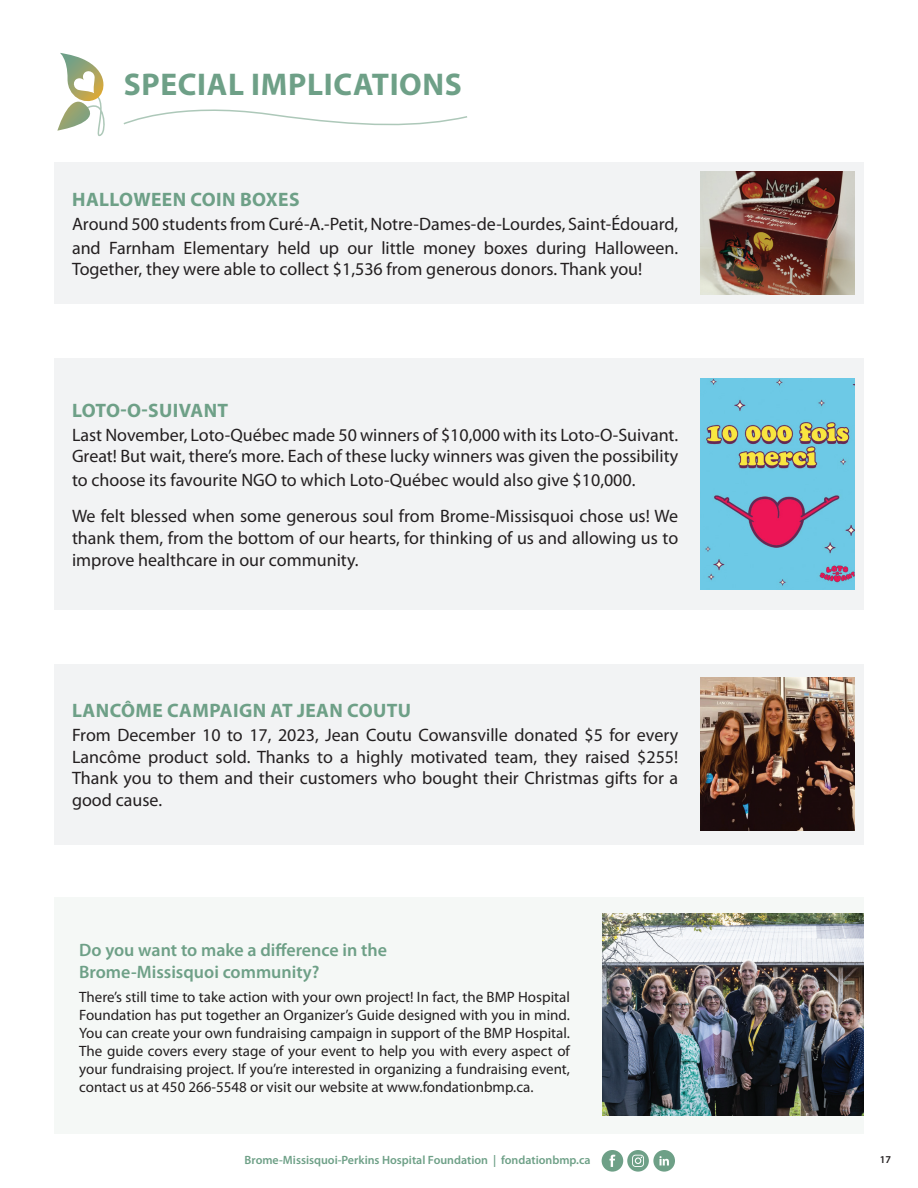
<style>
.page{position:relative;width:918px;height:1188px;background:#fff}
.page>*{position:absolute;margin:0;border:0;box-sizing:border-box;transform-origin:0 0}
.t1{font:700 31.5px "Myriad Pro";letter-spacing:.02em;color:#6ea087}
.t2{font:700 19.5px "Myriad Pro";letter-spacing:.02em;color:#6ea087}
.t3{font:18px/21.6px "Myriad Pro";color:#231f20}
.t4{font:600 18px/21.6px "Myriad Pro";color:#6ea087}
.t5{font:15px/18px "Myriad Pro";color:#231f20;text-align:justify}
.t6{font:600 12px "Myriad Pro";color:#6ea087}
.t7{font:600 10.5px "Myriad Pro";color:#231f20}
</style>
<div class="page">
<svg style="left:602px;top:1150px;width:73px;height:22px"></svg>
<svg style="left:57px;top:53px;width:48px;height:83px"></svg>
<div style="left:54px;top:358px;width:810px;height:252px;background:#f2f3f4"></div>
<img style="left:700px;top:378px;width:155px;height:212px">
<div style="left:54px;top:664px;width:810px;height:180px;background:#f2f3f4"></div>
<img style="left:700px;top:677px;width:155px;height:154px">
<div style="left:54px;top:162px;width:810px;height:142px;background:#f2f3f4"></div>
<img style="left:700px;top:172px;width:155px;height:122px">
<svg style="left:123px;top:109px;width:344px;height:17px"></svg>
<div style="left:54px;top:897px;width:810px;height:237px;background:#f5f8f6"></div>
<img style="left:602px;top:914px;width:262px;height:201px">
<h1 class="t1" style="left:124px;top:63px;width:339px">SPECIAL IMPLICATIONS</h1>
<p class="t2" style="left:72px;top:186px;width:229px">HALLOWEEN COIN BOXES</p>
<p class="t3" style="left:72px;top:211px;width:608px;line-height:24px">Around 500 students from Curé-A.-Petit, Notre-Dames-de-Lourdes, Saint-Édouard, and Farnham Elementary held up our little money boxes during Halloween.</p>
<p class="t3" style="left:72px;top:258px;width:572px">Together, they were able to collect $1,536 from generous donors. Thank you!</p>
<p class="t2" style="left:72px;top:398px;width:158px">LOTO-O-SUIVANT</p>
<p class="t3" style="left:72px;top:424px;width:608px">Last November, Loto-Québec made 50 winners of $10,000 with its Loto-O-Suivant.<br>Great! But wait, there’s more. Each of these lucky winners was given the possibility</p>
<p class="t3" style="left:72px;top:462px;width:608px;line-height:36px">to choose its favourite NGO to which Loto-Québec would also give $10,000.<br>We felt blessed when some generous soul from Brome-Missisquoi chose us! We</p>
<p class="t3" style="left:72px;top:527px;width:608px">thank them, from the bottom of our hearts, for thinking of us and allowing us to improve healthcare in our community.</p>
<p class="t2" style="left:72px;top:698px;width:340px">LANCÔME CAMPAIGN AT JEAN COUTU</p>
<p class="t3" style="left:72px;top:724px;width:608px;text-align:justify">From December 10 to 17, 2023, Jean Coutu Cowansville donated $5 for every Lancôme product sold. Thanks to a highly motivated team, they raised $255!<br>Thank you to them and their customers who bought their Christmas gifts for a good cause.</p>
<p class="t4" style="left:79px;top:939px;width:309px">Do you want to make a difference in the<br>Brome-Missisquoi community?</p>
<p class="t5" style="left:79px;top:987px;width:492px">There’s still time to take action with your own project! In fact, the BMP Hospital Foundation has put together an Organizer’s Guide designed with you in mind.<br>You can create your own fundraising campaign in support of the BMP Hospital.<br>The guide covers every stage of your event to help you with every aspect of your fundraising project. If you’re interested in organizing a fundraising event, contact us at 450 266-5548 or visit our website at www.fondationbmp.ca.</p>
<p class="t6" style="left:245px;top:1153px;width:347px">Brome-Missisquoi-Perkins Hospital Foundation | fondationbmp.ca</p>
<p class="t7" style="left:880px;top:1153px;width:13px">17</p>
</div>
